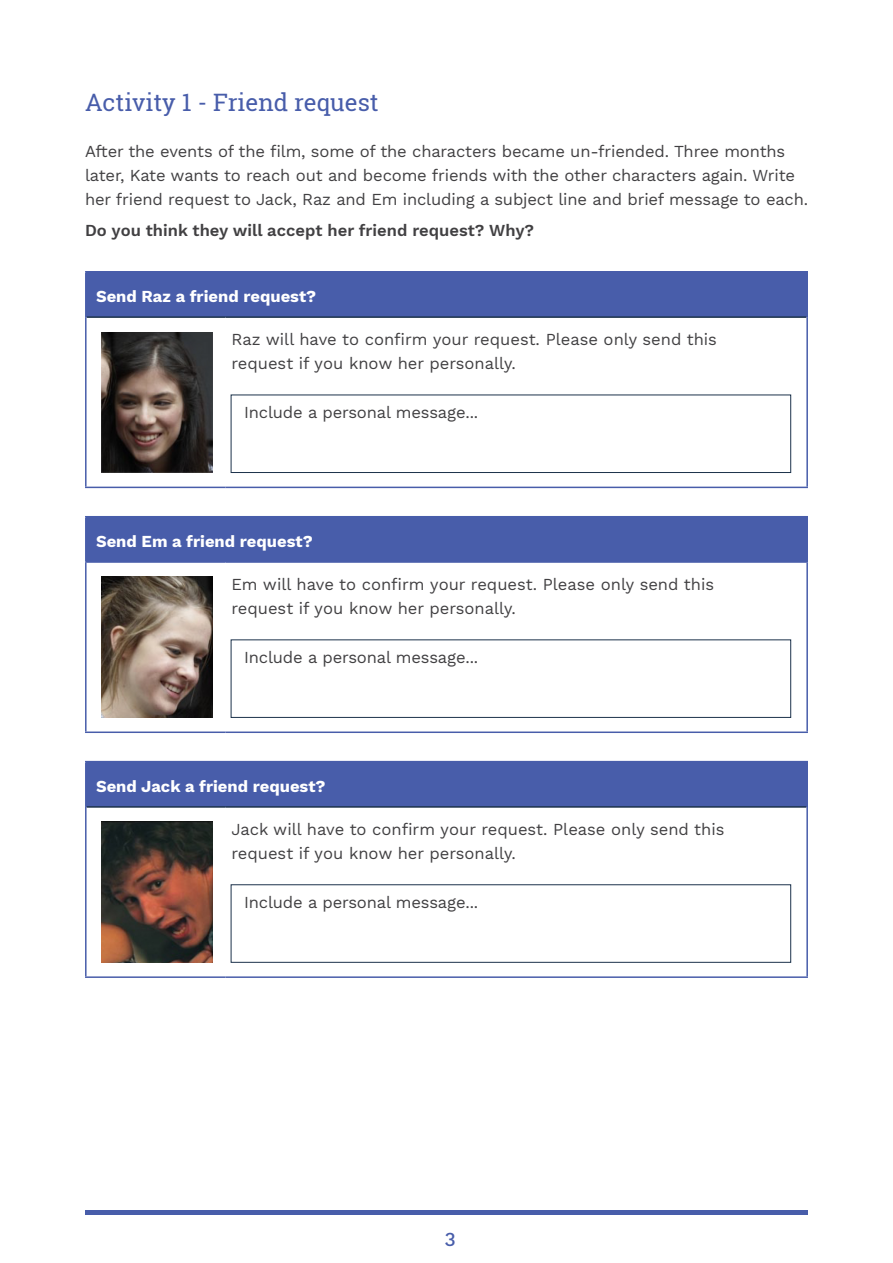
<style>
.page{position:relative;width:893px;height:1263px;background:#fff}
.page>*{position:absolute;margin:0;border:0;box-sizing:border-box;transform-origin:0 0}
.t1{font:24px "Roboto Slab";color:#485daa}
.t2{font:500 19.5px "Work Sans";color:#485daa}
.t3{font:16.5px/24px "Work Sans";letter-spacing:-.01em;color:#414042}
.t4{font:700 16.5px "Work Sans";color:#fff}
.t5{font:600 16.5px "Work Sans";color:#414042}
</style>
<div class="page">
<hr style="left:85px;top:1211px;width:722px;height:4px;background:#485daa">
<div style="left:86px;top:272px;width:721px;height:45px;background:#485daa"></div>
<hr style="left:87px;top:316px;width:138px;height:2px;background:#1c324b">
<hr style="left:225px;top:316px;width:581px;height:2px;background:#1c324b">
<hr style="left:85px;top:271px;width:140px;height:2px;background:#485daa">
<hr style="left:85px;top:273px;width:2px;height:44px;background:#485daa">
<hr style="left:225px;top:271px;width:583px;height:2px;background:#485daa">
<hr style="left:806px;top:273px;width:2px;height:44px;background:#485daa">
<hr style="left:85px;top:317px;width:2px;height:170px;background:#485daa">
<hr style="left:806px;top:317px;width:2px;height:170px;background:#485daa">
<hr style="left:85px;top:487px;width:140px;height:1px;background:#485daa">
<hr style="left:225px;top:487px;width:583px;height:1px;background:#485daa">
<div style="left:231px;top:395px;width:560px;height:78px;border:1px solid #1c324b"></div>
<img style="left:101px;top:332px;width:112px;height:141px">
<div style="left:86px;top:517px;width:721px;height:45px;background:#485daa"></div>
<hr style="left:85px;top:561px;width:140px;height:2px;background:#485daa">
<hr style="left:225px;top:561px;width:583px;height:2px;background:#485daa">
<hr style="left:85px;top:516px;width:140px;height:1px;background:#485daa">
<hr style="left:85px;top:517px;width:2px;height:44px;background:#485daa">
<hr style="left:225px;top:516px;width:583px;height:1px;background:#485daa">
<hr style="left:806px;top:517px;width:2px;height:44px;background:#485daa">
<hr style="left:85px;top:563px;width:2px;height:168px;background:#485daa">
<hr style="left:806px;top:563px;width:2px;height:168px;background:#485daa">
<hr style="left:85px;top:731px;width:140px;height:2px;background:#485daa">
<hr style="left:225px;top:731px;width:583px;height:2px;background:#485daa">
<div style="left:231px;top:640px;width:560px;height:78px;border:1px solid #1c324b"></div>
<img style="left:101px;top:577px;width:112px;height:140px">
<div style="left:86px;top:762px;width:721px;height:45px;background:#485daa"></div>
<hr style="left:87px;top:806px;width:138px;height:2px;background:#1c324b">
<hr style="left:225px;top:806px;width:581px;height:2px;background:#1c324b">
<hr style="left:85px;top:761px;width:140px;height:1px;background:#485daa">
<hr style="left:85px;top:762px;width:2px;height:45px;background:#485daa">
<hr style="left:225px;top:761px;width:583px;height:1px;background:#485daa">
<hr style="left:806px;top:762px;width:2px;height:45px;background:#485daa">
<hr style="left:85px;top:807px;width:2px;height:169px;background:#485daa">
<hr style="left:806px;top:807px;width:2px;height:169px;background:#485daa">
<hr style="left:85px;top:976px;width:140px;height:2px;background:#485daa">
<hr style="left:225px;top:976px;width:583px;height:2px;background:#485daa">
<div style="left:231px;top:884px;width:560px;height:78px;border:1px solid #1c324b"></div>
<img style="left:101px;top:822px;width:112px;height:140px">
<h1 class="t1" style="left:85px;top:86px;width:295px">Activity 1 - Friend request</h1>
<p class="t3" style="left:85px;top:140px;width:725px">After the events of the film, some of the characters became un-friended. Three months later, Kate wants to reach out and become friends with the other characters again. Write her friend request to Jack, Raz and Em including a subject line and brief message to each.</p>
<p class="t5" style="left:85px;top:221px;width:451px">Do you think they will accept her friend request? Why?</p>
<p class="t4" style="left:96px;top:287px;width:222px">Send Raz a friend request?</p>
<p class="t3" style="left:231px;top:328px;width:487px">Raz will have to confirm your request. Please only send this request if you know her personally.</p>
<p class="t3" style="left:244px;top:401px;width:236px">Include a personal message...</p>
<p class="t4" style="left:96px;top:532px;width:218px">Send Em a friend request?</p>
<p class="t3" style="left:231px;top:573px;width:484px">Em will have to confirm your request. Please only send this request if you know her personally.</p>
<p class="t3" style="left:244px;top:646px;width:236px">Include a personal message...</p>
<p class="t4" style="left:96px;top:777px;width:231px">Send Jack a friend request?</p>
<p class="t3" style="left:231px;top:818px;width:495px">Jack will have to confirm your request. Please only send this request if you know her personally.</p>
<p class="t3" style="left:244px;top:891px;width:236px">Include a personal message...</p>
<p class="t2" style="left:444px;top:1228px;width:13px">3</p>
</div>
